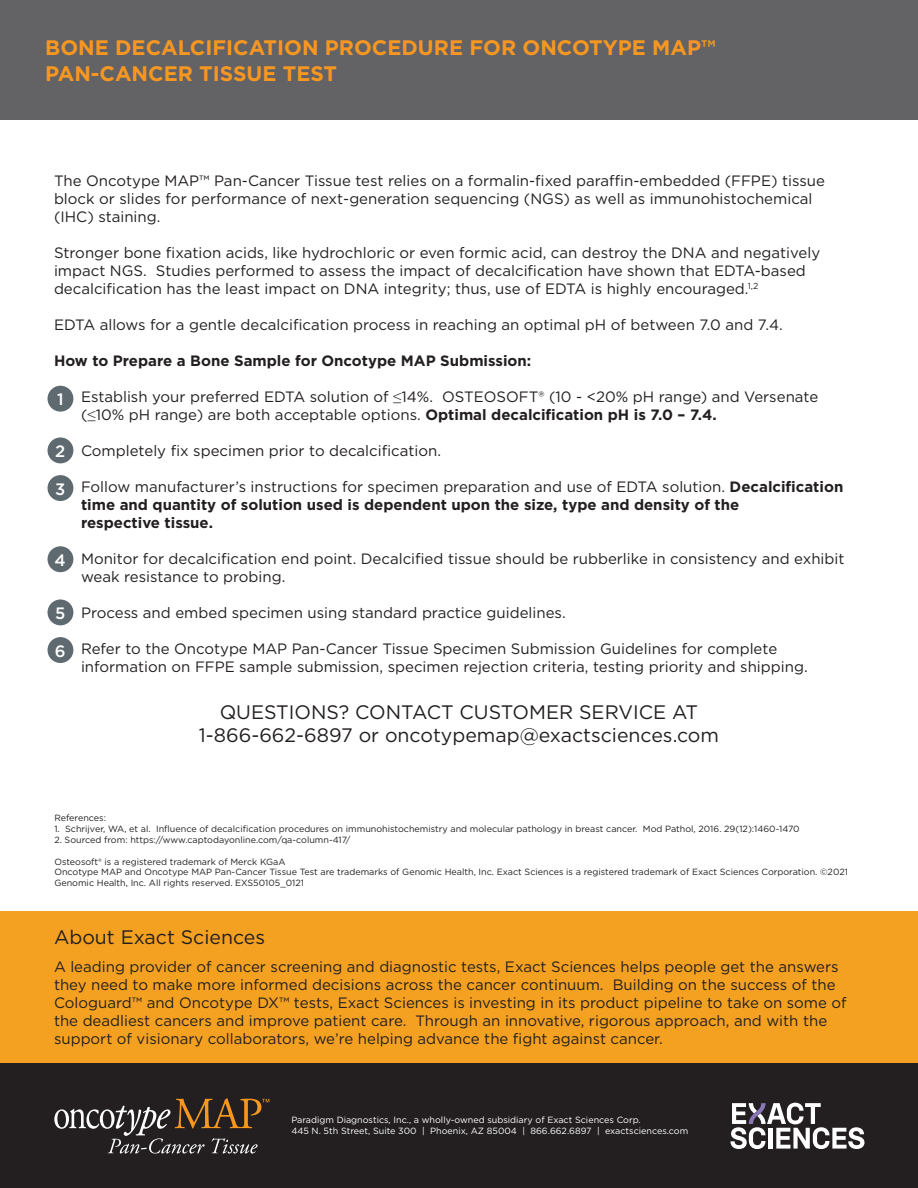
<style>
.page{position:relative;width:918px;height:1188px;background:#fff}
.page>*{position:absolute;margin:0;border:0;box-sizing:border-box;transform-origin:0 0}
.t1{font:700 21px/25.2px "Gotham";color:#f79721}
.t2{font:19.5px/23.4px "Gotham";color:#231f20;text-align:center}
.t3{font:500 16.5px "Gotham";color:#fff}
.t4{font:15px/18px "Gotham";color:#231f20}
.t5{font:700 15px/18px "Gotham";color:#231f20}
.t6{font:9px/10.8px "Gotham";color:#231f20}
.t7{font:9px "Gotham";color:#fff}
.s1{font-family:"Times New Roman"}
.s2{font-weight:700}
.s3{font-weight:400}
</style>
<div class="page">
<div style="left:0;top:912px;width:918px;height:152px;background:#f4a122"></div>
<div style="left:0;top:1064px;width:918px;height:124px;background:#231f20"></div>
<svg style="left:730px;top:1103px;width:134px;height:46px"></svg>
<svg style="left:54px;top:1098px;width:215px;height:56px"></svg>
<div style="left:48px;top:386px;width:25px;height:26px;background:#5e6970;border-radius:50%"></div>
<div style="left:48px;top:437px;width:25px;height:26px;background:#5e6970;border-radius:50%"></div>
<div style="left:48px;top:475px;width:25px;height:26px;background:#5e6970;border-radius:50%"></div>
<div style="left:48px;top:546px;width:25px;height:26px;background:#5e6970;border-radius:50%"></div>
<div style="left:48px;top:599px;width:25px;height:26px;background:#5e6970;border-radius:50%"></div>
<div style="left:48px;top:637px;width:25px;height:26px;background:#5e6970;border-radius:50%"></div>
<div style="left:0;top:0;width:918px;height:120px;background:#636366"></div>
<p class="t1" style="left:45px;top:35px;width:672px">BONE DECALCIFICATION PROCEDURE FOR ONCOTYPE MAP™<br>PAN-CANCER TISSUE TEST</p>
<p class="t4" style="left:54px;top:171px;width:772px">The Oncotype MAP™ Pan-Cancer Tissue test relies on a formalin-fixed paraffin-embedded (FFPE) tissue block or slides for performance of next-generation sequencing (NGS) as well as immunohistochemical (IHC) staining.</p>
<p class="t4" style="left:54px;top:243px;width:768px">Stronger bone fixation acids, like hydrochloric or even formic acid, can destroy the DNA and negatively impact NGS. Studies performed to assess the impact of decalcification have shown that EDTA-based decalcification has the least impact on DNA integrity; thus, use of EDTA is highly encouraged.<sup>1,2</sup></p>
<p class="t4" style="left:54px;top:315px;width:730px">EDTA allows for a gentle decalcification process in reaching an optimal pH of between 7.0 and 7.4.</p>
<p class="t5" style="left:54px;top:351px;width:479px">How to Prepare a Bone Sample for Oncotype MAP Submission:</p>
<p class="t4" style="left:81px;top:387px;width:739px;text-indent:-27px">1. Establish your preferred EDTA solution of <span class="s1">≤</span>14%. OSTEOSOFT® (10 - &lt;20% pH range) and Versenate (<span class="s1">≤</span>10% pH range) are both acceptable options. <span class="s2">Optimal decalcification pH is 7.0 – 7.4.</span></p>
<p class="t4" style="left:54px;top:441px;width:389px">2. Completely fix specimen prior to decalcification.</p>
<p class="t5" style="left:81px;top:477px;width:764px;text-indent:-27px"><span class="s3">3. Follow manufacturer’s instructions for specimen preparation and use of EDTA solution.</span> Decalcification time and quantity of solution used is dependent upon the size, type and density of the<br>respective tissue.</p>
<p class="t4" style="left:81px;top:549px;width:765px;text-indent:-27px">4. Monitor for decalcification end point. Decalcified tissue should be rubberlike in consistency and exhibit weak resistance to probing.</p>
<p class="t4" style="left:54px;top:603px;width:513px">5. Process and embed specimen using standard practice guidelines.</p>
<p class="t4" style="left:81px;top:639px;width:728px;text-indent:-27px">6. Refer to the Oncotype MAP Pan-Cancer Tissue Specimen Submission Guidelines for complete information on FFPE sample submission, specimen rejection criteria, testing priority and shipping.</p>
<p class="t2" style="left:199px;top:700px;width:522px">QUESTIONS? CONTACT CUSTOMER SERVICE AT<br>1-866-662-6897 or oncotypemap@exactsciences.com</p>
<p class="t3" style="left:57px;top:389px;width:8px">1</p>
<p class="t3" style="left:55px;top:440px;width:12px">2</p>
<p class="t3" style="left:55px;top:478px;width:12px">3</p>
<p class="t3" style="left:55px;top:549px;width:13px">4</p>
<p class="t3" style="left:55px;top:602px;width:12px">5</p>
<p class="t3" style="left:55px;top:640px;width:12px">6</p>
<p class="t6" style="left:54px;top:813px;width:53px">References:</p>
<p class="t6" style="left:54px;top:823px;width:747px">1. Schrijver, WA, et al. Influence of decalcification procedures on immunohistochemistry and molecular pathology in breast cancer. Mod Pathol, 2016. 29(12):1460-1470</p>
<p class="t6" style="left:54px;top:834px;width:298px">2. Sourced from: https://www.captodayonline.com/qa-column-417/</p>
<p class="t6" style="left:54px;top:856px;width:233px">Osteosoft® is a registered trademark of Merck KGaA</p>
<p class="t6" style="left:54px;top:867px;width:795px">Oncotype MAP and Oncotype MAP Pan-Cancer Tissue Test are trademarks of Genomic Health, Inc. Exact Sciences is a registered trademark of Exact Sciences Corporation. ©2021<br>Genomic Health, Inc. All rights reserved. EXS50105_0121</p>
<p class="t2" style="left:54px;top:925px;width:213px">About Exact Sciences</p>
<p class="t4" style="left:54px;top:958px;width:794px">A leading provider of cancer screening and diagnostic tests, Exact Sciences helps people get the answers they need to make more informed decisions across the cancer continuum. Building on the success of the Cologuard™ and Oncotype DX™ tests, Exact Sciences is investing in its product pipeline to take on some of the deadliest cancers and improve patient care. Through an innovative, rigorous approach, and with the support of visionary collaborators, we’re helping advance the fight against cancer.</p>
<p class="t7" style="left:291px;top:1114px;width:351px">Paradigm Diagnostics, Inc., a wholly-owned subsidiary of Exact Sciences Corp.</p>
<p class="t7" style="left:291px;top:1125px;width:399px">445 N. 5th Street, Suite 300 | Phoenix, AZ 85004 | 866.662.6897 | exactsciences.com</p>
</div>
